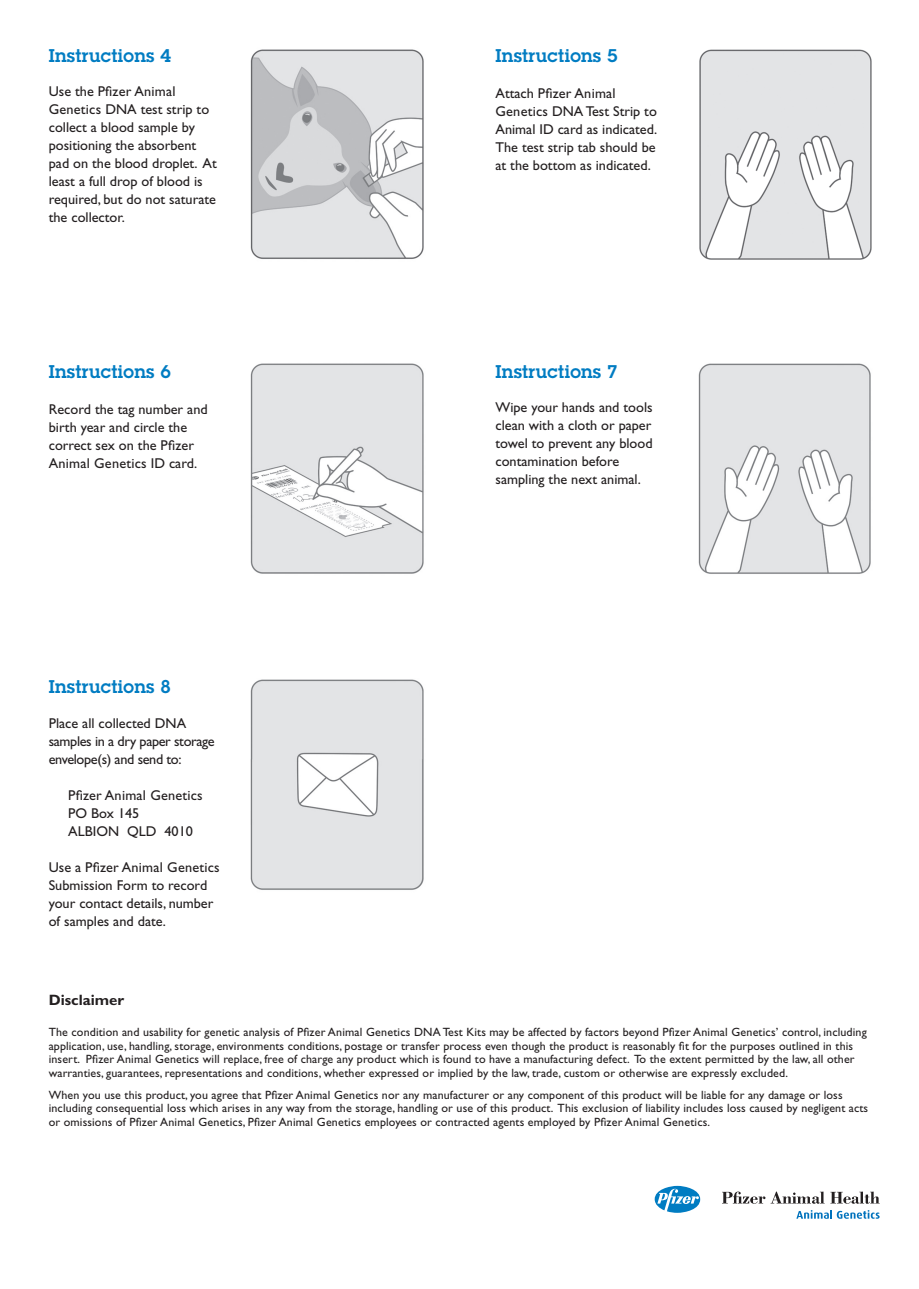
<style>
.page{position:relative;width:919px;height:1289px;background:#fff}
.page>*{position:absolute;margin:0;border:0;box-sizing:border-box;transform-origin:0 0}
.t1{font:600 18px "Lubalin Graph Std";letter-spacing:.015em;color:#007cc2}
.t2{font:700 15px "Gill Sans";color:#231f20}
.t3{font:14.25px/18px "Gill Sans";color:#231f20}
.t4{font:14.25px/18px "Gill Sans";letter-spacing:-.025em;color:#231f20}
.t5{font:12px/13.5px "Gill Sans";letter-spacing:.01em;color:#231f20}
</style>
<div class="page">
<img style="left:250px;top:49px;width:174px;height:210px">
<img style="left:699px;top:49px;width:173px;height:211px">
<img style="left:698px;top:363px;width:173px;height:211px">
<img style="left:250px;top:363px;width:174px;height:211px">
<img style="left:250px;top:679px;width:174px;height:211px">
<svg style="left:722px;top:1191px;width:102px;height:12px"></svg>
<svg style="left:830px;top:1191px;width:49px;height:12px"></svg>
<svg style="left:654px;top:1185px;width:46px;height:27px"></svg>
<svg style="left:796px;top:1210px;width:83px;height:8px"></svg>
<h1 class="t1" style="left:49px;top:43px;width:123px">Instructions 4</h1>
<p class="t3" style="left:49px;top:82px;width:169px">Use the Pfizer Animal<br>Genetics DNA test strip to collect a blood sample by positioning the absorbent pad on the blood droplet. At least a full drop of blood is required, but do not saturate the collector.</p>
<h1 class="t1" style="left:49px;top:359px;width:123px">Instructions 6</h1>
<p class="t3" style="left:49px;top:400px;width:160px">Record the tag number and birth year and circle the correct sex on the Pfizer<br>Animal Genetics ID card.</p>
<h1 class="t1" style="left:49px;top:675px;width:123px">Instructions 8</h1>
<p class="t4" style="left:49px;top:714px;width:167px">Place all collected DNA samples in a dry paper storage envelope(s) and send to:</p>
<p class="t3" style="left:68px;top:786px;width:136px">Pfizer Animal Genetics<br>PO Box 145<br>ALBION QLD 4010</p>
<p class="t3" style="left:49px;top:858px;width:172px">Use a Pfizer Animal Genetics<br>Submission Form to record your contact details, number of samples and date.</p>
<h1 class="t1" style="left:495px;top:43px;width:123px">Instructions 5</h1>
<p class="t3" style="left:495px;top:84px;width:163px">Attach Pfizer Animal<br>Genetics DNA Test Strip to<br>Animal ID card as indicated.<br>The test strip tab should be at the bottom as indicated.</p>
<h1 class="t1" style="left:495px;top:359px;width:123px">Instructions 7</h1>
<p class="t3" style="left:495px;top:398px;width:159px">Wipe your hands and tools clean with a cloth or paper towel to prevent any blood contamination before sampling the next animal.</p>
<p class="t2" style="left:49px;top:991px;width:77px">Disclaimer</p>
<p class="t5" style="left:49px;top:1025px;width:819px">The condition and usability for genetic analysis of Pfizer Animal Genetics DNA Test Kits may be affected by factors beyond Pfizer Animal Genetics’ control, including application, use, handling, storage, environments conditions, postage or transfer process even though the product is reasonably fit for the purposes outlined in this insert. Pfizer Animal Genetics will replace, free of charge any product which is found to have a manufacturing defect. To the extent permitted by the law, all other warranties, guarantees, representations and conditions, whether expressed or implied by the law, trade, custom or otherwise are expressly excluded.</p>
<p class="t5" style="left:49px;top:1088px;width:820px">When you use this product, you agree that Pfizer Animal Genetics nor any manufacturer or any component of this product will be liable for any damage or loss including consequential loss which arises in any way from the storage, handling or use of this product. This exclusion of liability includes loss caused by negligent acts or omissions of Pfizer Animal Genetics, Pfizer Animal Genetics employees or contracted agents employed by Pfizer Animal Genetics.</p>
</div>
